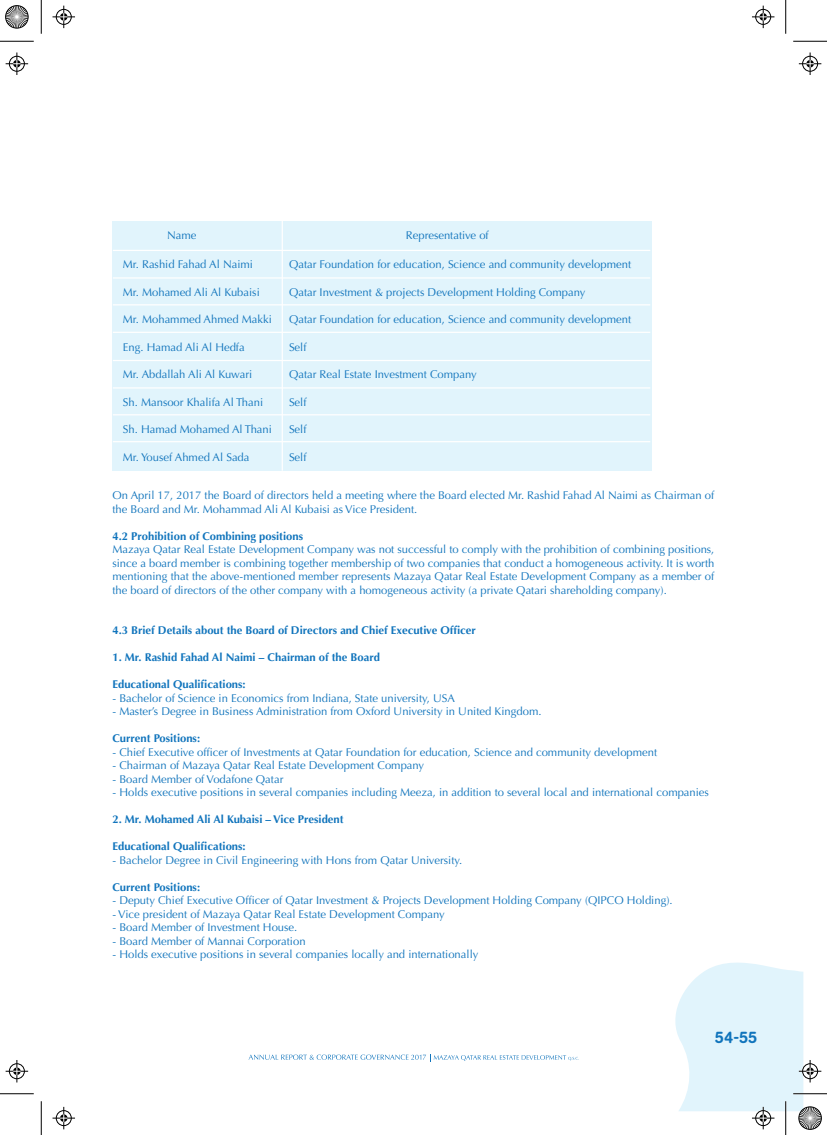
<style>
.page{position:relative;width:827px;height:1135px;background:#fff}
.page>*{position:absolute;margin:0;border:0;box-sizing:border-box;transform-origin:0 0}
.t1{font:500 16.25px "AG Book Rounded";color:#1074bc}
.t2{font:11.25px/13.5px "Optima";color:#1074bc}
.t3{font:700 11.25px "Optima";color:#1074bc}
</style>
<div class="page">
<div style="left:112px;top:221px;width:539px;height:250px;background:#e1f4fc"></div>
<hr style="left:282px;top:220px;width:1px;height:251px;background:#fff">
<hr style="left:113px;top:250px;width:537px;height:1px;background:#fff">
<hr style="left:113px;top:277px;width:537px;height:2px;background:#fff">
<hr style="left:113px;top:304px;width:537px;height:1px;background:#fff">
<hr style="left:113px;top:332px;width:537px;height:1px;background:#fff">
<hr style="left:113px;top:360px;width:537px;height:1px;background:#fff">
<hr style="left:113px;top:387px;width:537px;height:2px;background:#fff">
<hr style="left:113px;top:414px;width:537px;height:1px;background:#fff">
<hr style="left:113px;top:441px;width:537px;height:1px;background:#fff">
<svg style="left:248px;top:1054px;width:331px;height:7px"></svg>
<hr style="left:0;top:41px;width:34px;height:1px;background:#000">
<hr style="left:793px;top:41px;width:34px;height:1px;background:#000">
<hr style="left:0;top:1093px;width:34px;height:1px;background:#000">
<hr style="left:793px;top:1093px;width:34px;height:1px;background:#000">
<hr style="left:41px;top:0;width:1px;height:34px;background:#000">
<hr style="left:41px;top:1101px;width:1px;height:34px;background:#000">
<hr style="left:785px;top:0;width:1px;height:34px;background:#000">
<hr style="left:785px;top:1101px;width:1px;height:34px;background:#000">
<svg style="left:52px;top:6px;width:23px;height:22px"></svg>
<svg style="left:752px;top:6px;width:22px;height:22px"></svg>
<svg style="left:52px;top:1107px;width:23px;height:22px"></svg>
<svg style="left:6px;top:52px;width:22px;height:23px"></svg>
<svg style="left:6px;top:1060px;width:22px;height:22px"></svg>
<svg style="left:798px;top:52px;width:23px;height:23px"></svg>
<svg style="left:5px;top:5px;width:24px;height:24px"></svg>
<svg style="left:675px;top:962px;width:148px;height:169px"></svg>
<p class="t2" style="left:167px;top:228px;width:31px">Name</p>
<p class="t2" style="left:406px;top:228px;width:84px">Representative of</p>
<p class="t2" style="left:123px;top:258px;width:132px">Mr. Rashid Fahad Al Naimi</p>
<p class="t2" style="left:123px;top:285px;width:138px">Mr. Mohamed Ali Al Kubaisi</p>
<p class="t2" style="left:123px;top:313px;width:150px">Mr. Mohammed Ahmed Makki</p>
<p class="t2" style="left:123px;top:340px;width:123px">Eng. Hamad Ali Al Hedfa</p>
<p class="t2" style="left:123px;top:368px;width:131px">Mr. Abdallah Ali Al Kuwari</p>
<p class="t2" style="left:123px;top:395px;width:142px">Sh. Mansoor Khalifa Al Thani</p>
<p class="t2" style="left:123px;top:423px;width:150px">Sh. Hamad Mohamed Al Thani</p>
<p class="t2" style="left:123px;top:450px;width:128px">Mr. Yousef Ahmed Al Sada</p>
<p class="t2" style="left:112px;top:489px;width:603px">On April 17, 2017 the Board of directors held a meeting where the Board elected Mr. Rashid Fahad Al Naimi as Chairman of the Board and Mr. Mohammad Ali Al Kubaisi as Vice President.</p>
<p class="t3" style="left:112px;top:529px;width:192px">4.2 Prohibition of Combining positions</p>
<p class="t2" style="left:112px;top:543px;width:603px;text-align:justify">Mazaya Qatar Real Estate Development Company was not successful to comply with the prohibition of combining positions, since a board member is combining together membership of two companies that conduct a homogeneous activity. It is worth mentioning that the above-mentioned member represents Mazaya Qatar Real Estate Development Company as a member of the board of directors of the other company with a homogeneous activity (a private Qatari shareholding company).</p>
<p class="t3" style="left:112px;top:624px;width:365px">4.3 Brief Details about the Board of Directors and Chief Executive Officer</p>
<p class="t3" style="left:112px;top:651px;width:269px">1. Mr. Rashid Fahad Al Naimi – Chairman of the Board</p>
<p class="t3" style="left:112px;top:678px;width:135px">Educational Qualifications:</p>
<p class="t2" style="left:112px;top:691px;width:344px">- Bachelor of Science in Economics from Indiana, State university, USA</p>
<p class="t2" style="left:112px;top:705px;width:430px">- Master’s Degree in Business Administration from Oxford University in United Kingdom.</p>
<p class="t3" style="left:112px;top:732px;width:89px">Current Positions:</p>
<p class="t2" style="left:112px;top:745px;width:546px">- Chief Executive officer of Investments at Qatar Foundation for education, Science and community development</p>
<p class="t2" style="left:112px;top:759px;width:313px">- Chairman of Mazaya Qatar Real Estate Development Company</p>
<p class="t2" style="left:112px;top:772px;width:172px">- Board Member of Vodafone Qatar</p>
<p class="t2" style="left:112px;top:786px;width:598px">- Holds executive positions in several companies including Meeza, in addition to several local and international companies</p>
<p class="t3" style="left:112px;top:813px;width:233px">2. Mr. Mohamed Ali Al Kubaisi – Vice President</p>
<p class="t3" style="left:112px;top:840px;width:135px">Educational Qualifications:</p>
<p class="t2" style="left:112px;top:853px;width:351px">- Bachelor Degree in Civil Engineering with Hons from Qatar University.</p>
<p class="t3" style="left:112px;top:880px;width:89px">Current Positions:</p>
<p class="t2" style="left:112px;top:894px;width:561px">- Deputy Chief Executive Officer of Qatar Investment &amp; Projects Development Holding Company (QIPCO Holding).</p>
<p class="t2" style="left:112px;top:907px;width:334px">- Vice president of Mazaya Qatar Real Estate Development Company</p>
<p class="t2" style="left:112px;top:921px;width:186px">- Board Member of Investment House.</p>
<p class="t2" style="left:112px;top:934px;width:195px">- Board Member of Mannai Corporation</p>
<p class="t2" style="left:112px;top:948px;width:367px">- Holds executive positions in several companies locally and internationally</p>
<p class="t2" style="left:289px;top:258px;width:343px">Qatar Foundation for education, Science and community development</p>
<p class="t2" style="left:289px;top:285px;width:298px">Qatar Investment &amp; projects Development Holding Company</p>
<p class="t2" style="left:289px;top:313px;width:343px">Qatar Foundation for education, Science and community development</p>
<p class="t2" style="left:289px;top:340px;width:19px">Self</p>
<p class="t2" style="left:289px;top:368px;width:189px">Qatar Real Estate Investment Company</p>
<p class="t2" style="left:289px;top:395px;width:19px">Self</p>
<p class="t2" style="left:289px;top:423px;width:19px">Self</p>
<p class="t2" style="left:289px;top:450px;width:19px">Self</p>
<h1 class="t1" style="left:714px;top:1028px;width:44px">54-55</h1>
</div>
